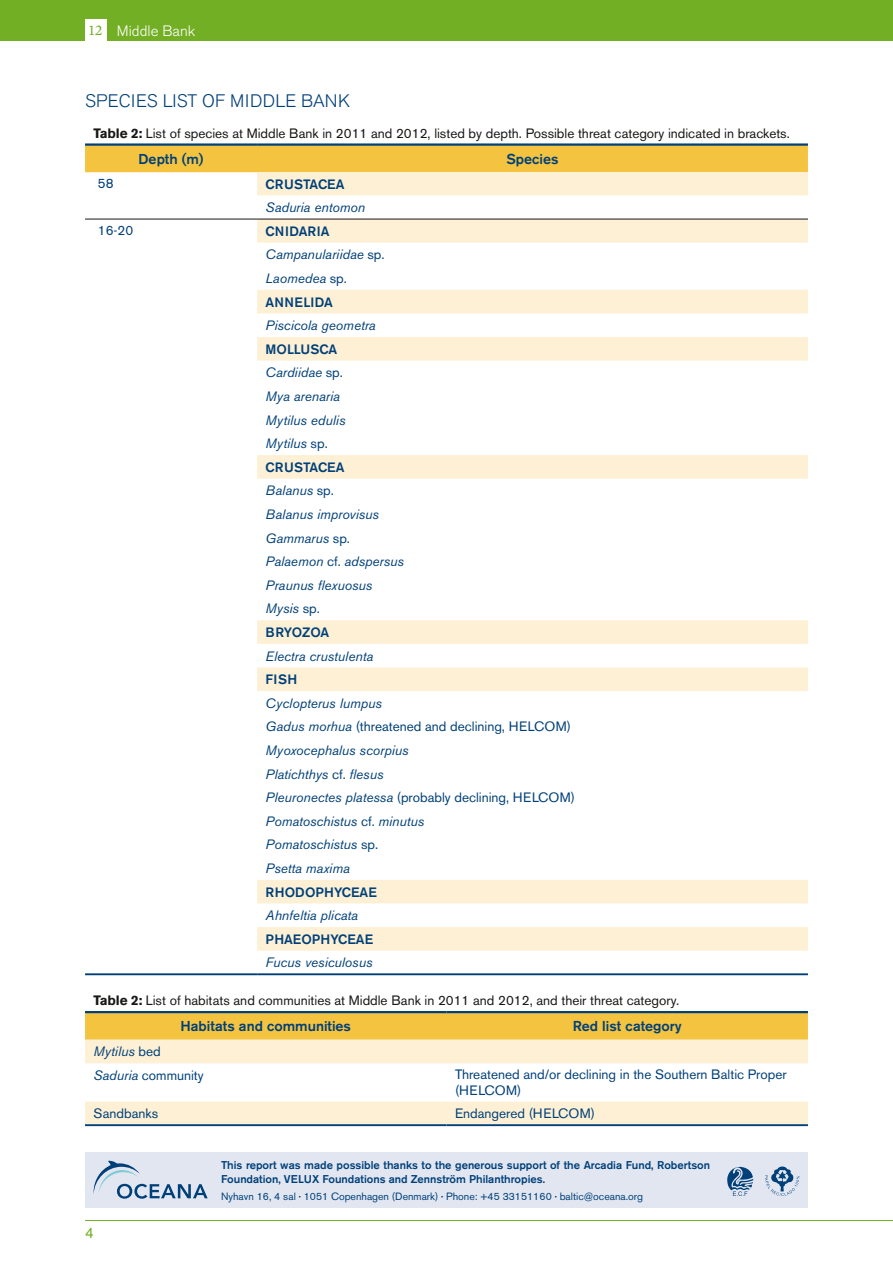
<style>
.page{position:relative;width:893px;height:1263px;background:#fff}
.page>*{position:absolute;margin:0;border:0;box-sizing:border-box;transform-origin:0 0}
.t1{font:300 18px "Akzidenz Grotesk BE";letter-spacing:.02em;color:#004079}
.t2{font:300 15px "Akzidenz Grotesk BE";color:#fff}
.t3{font:15px "Mercury Text G1";color:#73af24}
.t4{font:15px "Akzidenz Grotesk BE";color:#73af24}
.t5{font:500 14.25px "Akzidenz Grotesk BQ";color:#004079}
.t6{font:italic 13.5px/23.5px "Akzidenz Grotesk BE";color:#004079}
.t7{font:13.5px "Akzidenz Grotesk BE";color:#171715}
.t8{font:13.5px/16.2px "Akzidenz Grotesk BE";color:#004079}
.t9{font:500 13.5px "Akzidenz Grotesk BE";color:#004079}
.t10{font:500 11.25px/13.5px "Akzidenz Grotesk BE";color:#004079}
.t11{font:10.5px "Akzidenz Grotesk BE";color:#004079}
.s1{font-weight:700}
.s2{font-weight:500;font-style:normal}
.s3{font-style:normal}
.s4{font-weight:500}
</style>
<div class="page">
<div style="left:0;top:0;width:893px;height:40px;background:#73af24"></div>
<div style="left:85px;top:19px;width:21px;height:21px;background:#fff"></div>
<hr style="left:85px;top:1220px;width:808px;height:1px;background:#73af24">
<svg style="left:85px;top:1013px;width:723px;height:27px;background:#f2c243"></svg>
<svg style="left:85px;top:1040px;width:723px;height:84px;fill:#fdf0d5"></svg>
<hr style="left:85px;top:1124px;width:361px;height:2px;background:#004079">
<hr style="left:446px;top:1124px;width:362px;height:2px;background:#004079">
<hr style="left:85px;top:1011px;width:361px;height:2px;background:#004079">
<hr style="left:446px;top:1011px;width:362px;height:2px;background:#004079">
<div style="left:85px;top:1152px;width:723px;height:56px;background:#e2e6f1"></div>
<svg style="left:94px;top:1161px;width:114px;height:38px"></svg>
<svg style="left:727px;top:1167px;width:26px;height:29px"></svg>
<svg style="left:765px;top:1166px;width:34px;height:30px"></svg>
<div style="left:85px;top:146px;width:723px;height:26px;background:#f4c340"></div>
<svg style="left:257px;top:172px;width:551px;height:779px"></svg>
<hr style="left:85px;top:143px;width:172px;height:3px;background:#004079">
<hr style="left:257px;top:143px;width:551px;height:3px;background:#004079">
<hr style="left:85px;top:219px;width:172px;height:1px;background:#171715">
<hr style="left:257px;top:219px;width:551px;height:1px;background:#171715">
<hr style="left:85px;top:973px;width:172px;height:2px;background:#004079">
<hr style="left:257px;top:973px;width:551px;height:2px;background:#004079">
<p class="t3" style="left:89px;top:21px;width:15px">12</p>
<p class="t2" style="left:117px;top:22px;width:80px">MIDDLE BANK</p>
<h1 class="t1" style="left:85px;top:91px;width:56px">SPECIES</h1>
<h1 class="t1" style="left:163px;top:91px;width:189px">LIST OF MI DDLE BANK</h1>
<p class="t7" style="left:94px;top:125px;width:698px"><span class="s1">Table 2:</span> List of species at Middle Bank in 2011 and 2012, listed by depth. Possible threat category indicated in brackets.</p>
<p class="t5" style="left:139px;top:150px;width:67px">Depth (m)</p>
<p class="t5" style="left:506px;top:150px;width:54px">Species</p>
<p class="t8" style="left:98px;top:175px;width:18px">58</p>
<p class="t9" style="left:266px;top:176px;width:80px">CRUSTACEA</p>
<p class="t6" style="left:266px;top:196px;width:101px">Saduria entomon</p>
<p class="t8" style="left:98px;top:223px;width:37px">16-20</p>
<p class="t6" style="left:266px;top:219px;width:120px"><span class="s2">CNIDARIA<br></span>Campanulariidae <span class="s3">sp.<br></span>Laomedea <span class="s3">sp.<br></span><span class="s2">ANNELIDA</span></p>
<p class="t6" style="left:266px;top:314px;width:111px">Piscicola geometra</p>
<p class="t6" style="left:266px;top:337px;width:140px"><span class="s2">MOLLUSCA<br></span>Cardiidae <span class="s3">sp.<br></span>Mya arenaria<br>Mytilus edulis<br>Mytilus <span class="s3">sp.<br></span><span class="s2">CRUSTACEA<br></span>Balanus <span class="s3">sp.<br></span>Balanus improvisus<br>Gammarus <span class="s3">sp.<br></span>Palaemon <span class="s3">cf.</span> adspersus<br>Praunus flexuosus<br>Mysis <span class="s3">sp.<br></span><span class="s2">BRYOZOA</span></p>
<p class="t6" style="left:266px;top:644px;width:109px">Electra crustulenta</p>
<p class="t9" style="left:266px;top:671px;width:33px">FISH</p>
<p class="t6" style="left:266px;top:691px;width:311px">Cyclopterus lumpus<br>Gadus morhua <span class="s3">(threatened and declining, HELCOM)<br></span>Myoxocephalus scorpius<br>Platichthys <span class="s3">cf.</span> flesus<br>Pleuronectes platessa <span class="s3">(probably declining, HELCOM)<br></span>Pomatoschistus <span class="s3">cf.</span> minutus<br>Pomatoschistus <span class="s3">sp.<br></span>Psetta maxima</p>
<p class="t9" style="left:266px;top:884px;width:113px">RHODOPHYCEAE</p>
<p class="t6" style="left:266px;top:904px;width:94px">Ahnfeltia plicata</p>
<p class="t9" style="left:266px;top:931px;width:109px">PHAEOPHYCEAE</p>
<p class="t6" style="left:266px;top:950px;width:108px">Fucus vesiculosus</p>
<p class="t7" style="left:94px;top:992px;width:587px"><span class="s1">Table 2:</span> List of habitats and communities at Middle Bank in 2011 and 2012, and their threat category.</p>
<p class="t5" style="left:180px;top:1017px;width:172px">Habitats and communities</p>
<p class="t5" style="left:573px;top:1017px;width:111px">Red list category</p>
<p class="t6" style="left:94px;top:1040px;width:112px;line-height:23.1px">Mytilus <span class="s3">bed<br></span>Saduria <span class="s3">community</span></p>
<p class="t8" style="left:455px;top:1066px;width:333px">Threatened and/or declining in the Southern Baltic Proper (HELCOM)</p>
<p class="t8" style="left:94px;top:1105px;width:66px">Sandbanks</p>
<p class="t8" style="left:455px;top:1105px;width:142px">Endangered (HELCOM)</p>
<p class="t4" style="left:85px;top:1224px;width:10px">4</p>
<p class="t10" style="left:221px;top:1158px;width:490px">This report was made possible thanks to the generous support of the Arcadia Fund, Robertson<br>Foundation, VELUX Foundations and Zennström Philanthropies.</p>
<p class="t11" style="left:221px;top:1190px;width:423px">Nyhavn 16, 4 sal <span class="s4">·</span> 1051 Copenhagen (Denmark) <span class="s4">·</span> Phone: +45 33151160 <span class="s4">·</span> baltic@oceana.org</p>
</div>
